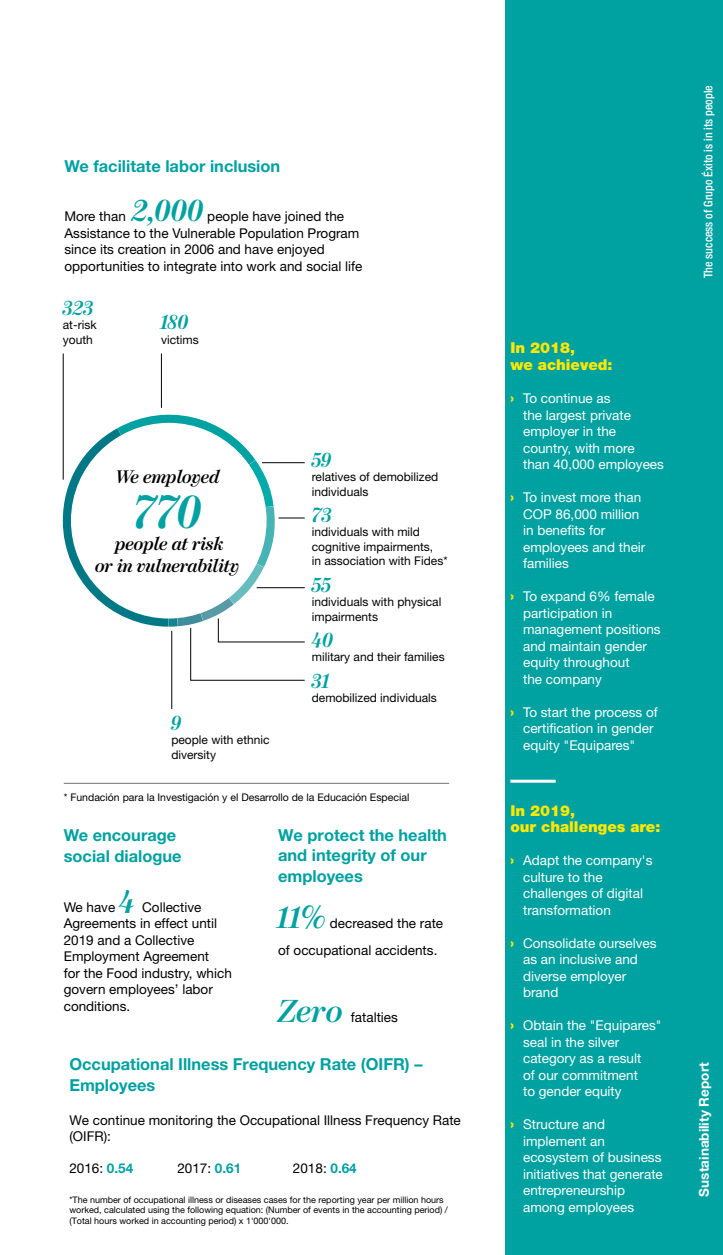
<style>
.page{position:relative;width:723px;height:1255px;background:#fff}
.page>*{position:absolute;margin:0;border:0;box-sizing:border-box;transform-origin:0 0}
.t1{font:italic 700 48px "Moderno FB";color:#00a1a1}
.t2{font:italic 700 31.5px "Moderno FB";color:#00a1a1}
.t3{font:italic 700 21px "Moderno FB";color:#00a1a1}
.t4{font:italic 700 18px/21.6px "Moderno FB";color:#000;text-align:center}
.t5{font:700 16.5px/20.4px "Helvetica Neue LT Std";color:#00a1a1}
.t6{font:900 15px/16.5px "Helvetica Neue LT Std";color:#ffe800}
.t7{font:13.5px/16.5px "Helvetica Neue LT Std";color:#fff}
.t8{font:13.5px/16.5px "Helvetica Neue LT Std";color:#000}
.t9{font:700 13.5px "Helvetica Neue LT Std";color:#fff}
.t10{font:12px/14.4px "Helvetica Neue LT Std";color:#000}
.t11{font:500 condensed 12px "Helvetica Neue LT Std";color:#fff}
.t12{font:10.5px "Helvetica Neue LT Std";color:#000}
.t13{font:9px/10.8px "Helvetica Neue LT Std";color:#000}
.s1{font-weight:700;color:#00a1a1}
.s2{font-weight:900;font-size:15px;color:#ffe800}
</style>
<div class="page">
<div style="left:505px;top:0;width:189px;height:1254px;background:#00a1a1"></div>
<hr style="left:510px;top:779px;width:46px;height:3px;background:#fff">
<hr style="left:64px;top:783px;width:385px;height:1px;background:#727277">
<hr style="left:63px;top:353px;width:1px;height:126px;background:#000">
<hr style="left:161px;top:353px;width:1px;height:55px;background:#000">
<hr style="left:171px;top:631px;width:1px;height:78px;background:#000">
<svg style="left:63px;top:401px;width:242px;height:280px"></svg>
<div style="left:685px;top:0;width:38px;height:1254px;background:#00a1a1"></div>
<p class="t5" style="left:65px;top:156px;width:217px">We facilitate labor inclusion</p>
<p class="t8" style="left:65px;top:208px;width:63px">More than</p>
<h2 class="t2" style="left:133px;top:193px;width:72px">2,000</h2>
<p class="t8" style="left:65px;top:208px;width:299px;text-indent:143px">people have joined the Assistance to the Vulnerable Population Program since its creation in 2006 and have enjoyed opportunities to integrate into work and social life</p>
<h3 class="t3" style="left:63px;top:296px;width:33px">323</h3>
<p class="t10" style="left:63px;top:318px;width:35px">at-risk youth</p>
<h3 class="t3" style="left:161px;top:310px;width:29px">180</h3>
<p class="t10" style="left:161px;top:332px;width:39px">victims</p>
<h3 class="t4" style="left:115px;top:467px;width:106px">We employed</h3>
<h1 class="t1" style="left:134px;top:485px;width:70px">770</h1>
<h3 class="t4" style="left:96px;top:533px;width:146px">people at risk<br>or in vulnerability</h3>
<h3 class="t3" style="left:312px;top:448px;width:22px">59</h3>
<p class="t10" style="left:312px;top:469px;width:128px">relatives of demobilized individuals</p>
<h3 class="t3" style="left:312px;top:503px;width:22px">73</h3>
<p class="t10" style="left:312px;top:525px;width:137px">individuals with mild cognitive impairments,<br>in association with Fides*</p>
<h3 class="t3" style="left:312px;top:573px;width:22px">55</h3>
<p class="t10" style="left:312px;top:594px;width:131px">individuals with physical impairments</p>
<h3 class="t3" style="left:312px;top:627px;width:23px">40</h3>
<p class="t10" style="left:312px;top:649px;width:134px">military and their families</p>
<h3 class="t3" style="left:312px;top:668px;width:19px">31</h3>
<p class="t10" style="left:312px;top:690px;width:127px">demobilized individuals</p>
<h3 class="t3" style="left:171px;top:711px;width:12px">9</h3>
<p class="t10" style="left:171px;top:732px;width:100px">people with ethnic diversity</p>
<p class="t12" style="left:64px;top:790px;width:347px">* Fundación para la Investigación y el Desarrollo de la Educación Especial</p>
<p class="t5" style="left:64px;top:824px;width:119px;line-height:21px">We encourage social dialogue</p>
<p class="t8" style="left:64px;top:898px;width:53px">We have</p>
<h2 class="t2" style="left:119px;top:883px;width:18px">4</h2>
<p class="t8" style="left:64px;top:898px;width:170px;text-indent:78px">Collective<br>Agreements in effect until<br>2019 and a Collective<br>Employment Agreement<br>for the Food industry, which govern employees’ labor conditions.</p>
<p class="t5" style="left:278px;top:824px;width:170px">We protect the health and integrity of our employees</p>
<h2 class="t2" style="left:278px;top:900px;width:50px">11%</h2>
<p class="t8" style="left:278px;top:910px;width:167px;line-height:26.4px;text-indent:52px">decreased the rate of occupational accidents.</p>
<h2 class="t2" style="left:278px;top:993px;width:67px">Zero</h2>
<p class="t8" style="left:351px;top:1009px;width:48px">fatalties</p>
<p class="t5" style="left:69px;top:1053px;width:355px;line-height:20.9px">Occupational Illness Frequency Rate (OIFR) –<br>Employees</p>
<p class="t8" style="left:69px;top:1111px;width:393px">We continue monitoring the Occupational Illness Frequency Rate (OIFR):</p>
<p class="t8" style="left:69px;top:1159px;width:65px">2016: <span class="s1">0.54</span></p>
<p class="t8" style="left:177px;top:1159px;width:65px">2017: <span class="s1">0.61</span></p>
<p class="t8" style="left:293px;top:1159px;width:65px">2018: <span class="s1">0.64</span></p>
<p class="t13" style="left:69px;top:1193px;width:380px">*The number of occupational illness or diseases cases for the reporting year per million hours worked, calculated using the following equation: (Number of events in the accounting period) / (Total hours worked in accounting period) x 1'000'000.</p>
<p class="t6" style="left:510px;top:340px;width:104px">In 2018,<br>we achieved:</p>
<p class="t7" style="left:523px;top:390px;width:142px;text-indent:-13px"><span class="s2">›</span> To continue as<br>the largest private employer in the country, with more than 40,000 employees</p>
<p class="t7" style="left:523px;top:489px;width:124px;text-indent:-13px"><span class="s2">›</span> To invest more than<br>COP 86,000 million in benefits for employees and their families</p>
<p class="t7" style="left:523px;top:588px;width:139px;text-indent:-13px"><span class="s2">›</span> To expand 6% female participation in management positions and maintain gender equity throughout<br>the company</p>
<p class="t7" style="left:523px;top:703px;width:136px;text-indent:-13px"><span class="s2">›</span> To start the process of certification in gender equity "Equipares"</p>
<p class="t6" style="left:510px;top:802px;width:152px">In 2019,<br>our challenges are:</p>
<p class="t7" style="left:523px;top:852px;width:131px;text-indent:-13px"><span class="s2">›</span> Adapt the company's culture to the challenges of digital transformation</p>
<p class="t7" style="left:523px;top:934px;width:135px;text-indent:-13px"><span class="s2">›</span> Consolidate ourselves as an inclusive and diverse employer brand</p>
<p class="t7" style="left:523px;top:1017px;width:140px;text-indent:-13px"><span class="s2">›</span> Obtain the "Equipares" seal in the silver category as a result<br>of our commitment<br>to gender equity</p>
<p class="t7" style="left:523px;top:1116px;width:141px;text-indent:-13px"><span class="s2">›</span> Structure and implement an ecosystem of business initiatives that generate entrepreneurship among employees</p>
<p class="t11" style="left:701px;top:278px;width:195px;rotate:-90deg">The success of Grupo Éxito is in its people</p>
<p class="t9" style="left:695px;top:1196px;width:135px;rotate:-90deg">Sustainability Report</p>
</div>
